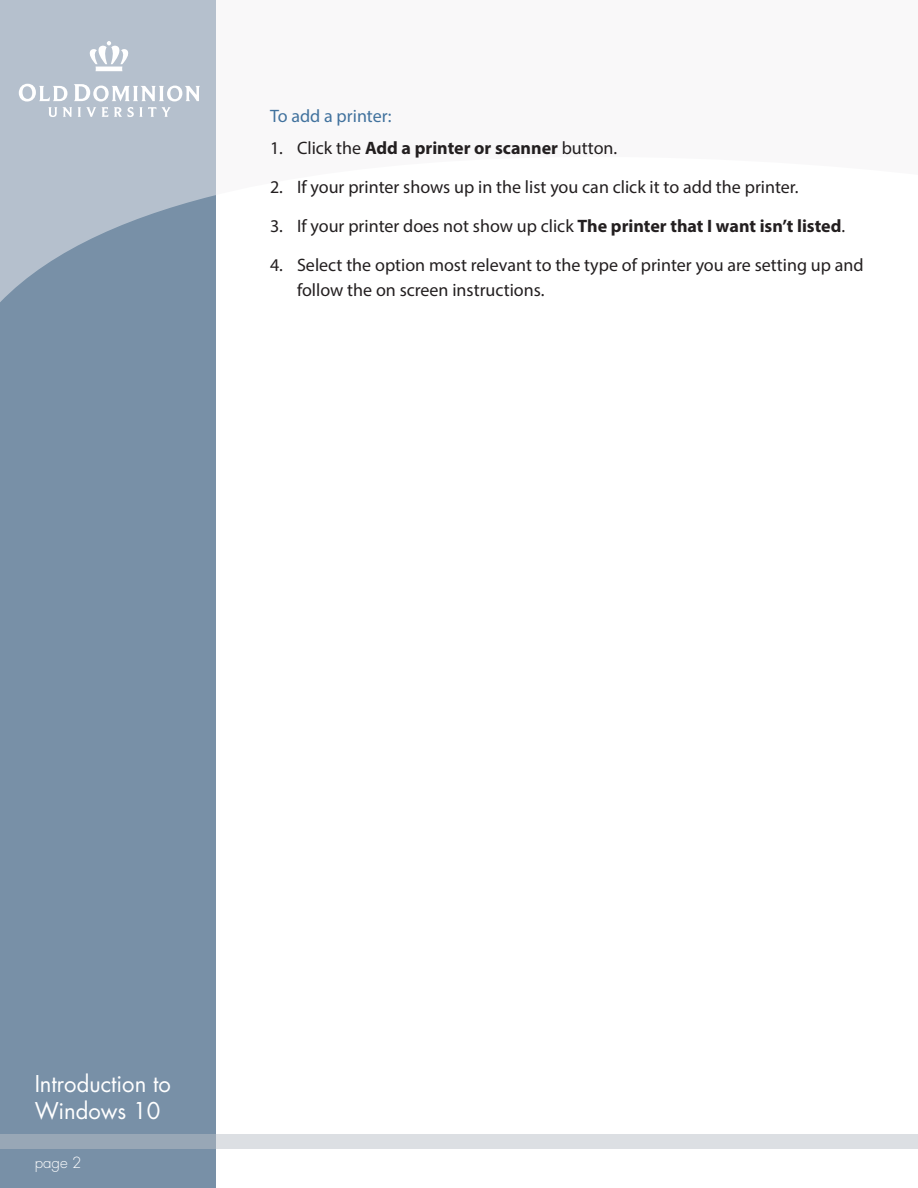
<style>
.page{position:relative;width:918px;height:1188px;background:#fff}
.page>*{position:absolute;margin:0;border:0;box-sizing:border-box;transform-origin:0 0}
.t1{font:22.5px/26.7px "Futura Std";color:#fff}
.t2{font:18px/25.5px "Myriad Pro";color:#231f20}
.t3{font:700 18px "Myriad Pro";color:#231f20}
.subhead{font:18px "Myriad Pro";color:#41729e}
.t4{font:300 15px "Futura Std";color:#fff}
.s1{font-weight:400}
.s2{font-weight:700}
</style>
<div class="page">
<div style="left:0;top:0;width:216px;height:1188px;background:#7890a7"></div>
<svg style="left:0;top:0;width:216px;height:302px;fill:#b5c0cd"></svg>
<svg style="left:88px;top:41px;width:42px;height:30px"></svg>
<svg style="left:19px;top:84px;width:181px;height:33px"></svg>
<svg style="left:0;top:1134px;width:918px;height:14px;fill:#dcdfe3"></svg>
<p class="subhead" style="left:270px;top:104px;width:123px">To add a printer:</p>
<p class="t3" style="left:270px;top:136px;width:349px"><span class="s1">1. Click the</span> Add a printer or scanner <span class="s1">button.</span></p>
<p class="t2" style="left:270px;top:174px;width:530px">2. If your printer shows up in the list you can click it to add the printer.</p>
<p class="t2" style="left:270px;top:213px;width:577px">3. If your printer does not show up click <span class="s2">The printer that I want isn’t listed</span>.</p>
<p class="t2" style="left:297px;top:252px;width:568px;text-indent:-27px">4. Select the option most relevant to the type of printer you are setting up and follow the on screen instructions.</p>
<p class="t1" style="left:35px;top:1071px;width:138px">Introduction to<br>Windows 10</p>
<p class="t4" style="left:35px;top:1153px;width:48px">page 2</p>
</div>
